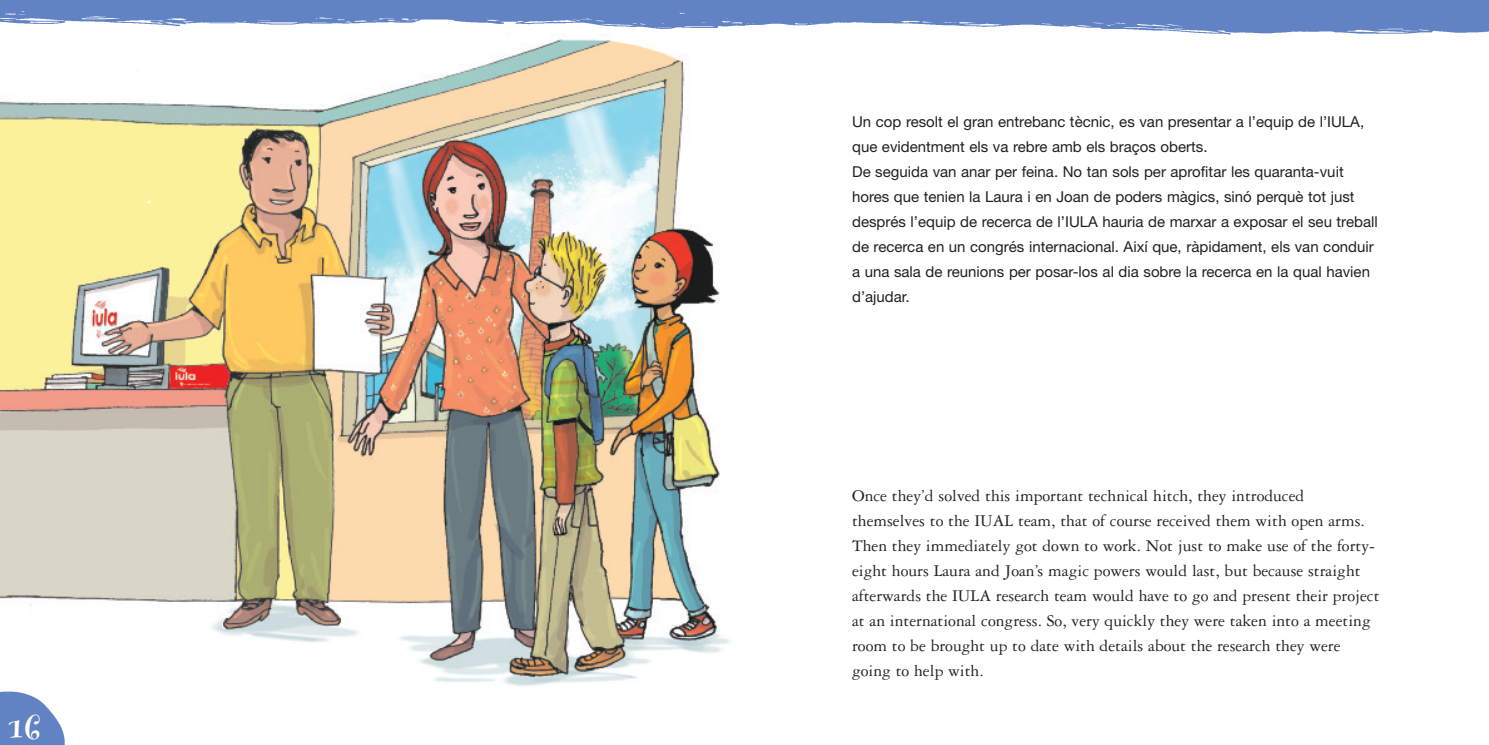
<style>
.page{position:relative;width:1489px;height:745px;background:#fff}
.page>*{position:absolute;margin:0;border:0;box-sizing:border-box;transform-origin:0 0}
.t1{font:700 38.88px "Fontesque";color:#fff}
.t2{font:17.5px/25px "Garamond Three";color:#231f20}
.t3{font:15px/25px "Helvetica Neue";color:#231f20}
</style>
<div class="page">
<img style="left:0;top:45px;width:731px;height:641px">
<img style="left:744px;top:0;width:744px;height:35px">
<img style="left:0;top:0;width:744px;height:45px">
<img style="left:0;top:691px;width:65px;height:53px">
<h1 class="t1" style="left:8px;top:700px;width:34px">16</h1>
<p class="t3" style="left:852px;top:110px;width:527px">Un cop resolt el gran entrebanc tècnic, es van presentar a l’equip de l’IULA, que evidentment els va rebre amb els braços oberts.<br>De seguida van anar per feina. No tan sols per aprofitar les quaranta-vuit hores que tenien la Laura i en Joan de poders màgics, sinó perquè tot just després l’equip de recerca de l’IULA hauria de marxar a exposar el seu treball de recerca en un congrés internacional. Així que, ràpidament, els van conduir a una sala de reunions per posar-los al dia sobre la recerca en la qual havien d’ajudar.</p>
<p class="t2" style="left:852px;top:484px;width:529px">Once they’d solved this important technical hitch, they introduced themselves to the IUAL team, that of course received them with open arms.<br>Then they immediately got down to work. Not just to make use of the forty&shy;eight hours Laura and Joan’s magic powers would last, but because straight afterwards the IULA research team would have to go and present their project at an international congress. So, very quickly they were taken into a meeting room to be brought up to date with details about the research they were going to help with.</p>
</div>
